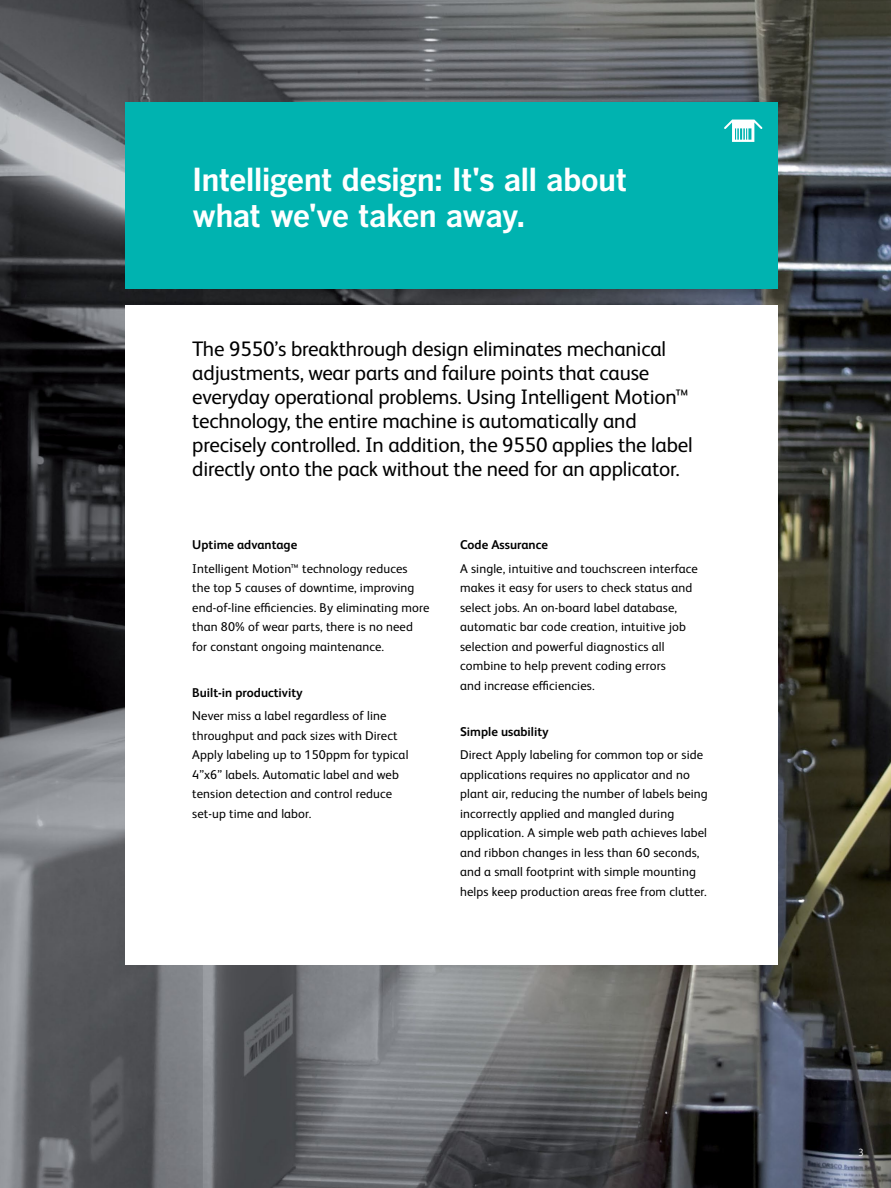
<style>
.page{position:relative;width:891px;height:1188px;background:#fff}
.page>*{position:absolute;margin:0;border:0;box-sizing:border-box;transform-origin:0 0}
.t1{font:700 31.5px/36px "Benton Gothic";letter-spacing:-.03em;color:#fff}
.t2{font:21px/24px "FS Albert Pro";letter-spacing:-.01em;color:#000}
.t3{font:12.75px/19.5px "FS Albert Pro";letter-spacing:.01em;color:#000}
.t4{font:700 12.75px "FS Albert Pro";color:#000}
.t5{font:300 10.5px "FS Albert Pro";color:#fff}
</style>
<div class="page">
<img style="left:0;top:0;width:891px;height:1188px">
<div style="left:125px;top:306px;width:653px;height:659px;background:#fff"></div>
<div style="left:125px;top:102px;width:653px;height:186px;background:#00b3b0"></div>
<svg style="left:724px;top:120px;width:38px;height:22px"></svg>
<h1 class="t1" style="left:192px;top:162px;width:437px">Intelligent design: It's all about what we've taken away.</h1>
<p class="t2" style="left:192px;top:335px;width:502px">The 9550’s breakthrough design eliminates mechanical adjustments, wear parts and failure points that cause everyday operational problems. Using Intelligent Motion™ technology, the entire machine is automatically and precisely controlled. In addition, the 9550 applies the label directly onto the pack without the need for an applicator.</p>
<p class="t4" style="left:192px;top:535px;width:107px">Uptime advantage</p>
<p class="t3" style="left:192px;top:558px;width:239px">Intelligent Motion™ technology reduces<br>the top 5 causes of downtime, improving end-of-line efficiencies. By eliminating more than 80% of wear parts, there is no need for constant ongoing maintenance.</p>
<p class="t4" style="left:192px;top:683px;width:112px">Built-in productivity</p>
<p class="t3" style="left:192px;top:705px;width:218px">Never miss a label regardless of line throughput and pack sizes with Direct Apply labeling up to 150ppm for typical 4”x6” labels. Automatic label and web tension detection and control reduce set-up time and labor.</p>
<p class="t4" style="left:460px;top:535px;width:89px">Code Assurance</p>
<p class="t3" style="left:460px;top:557px;width:239px">A single, intuitive and touchscreen interface makes it easy for users to check status and select jobs. An on-board label database, automatic bar code creation, intuitive job selection and powerful diagnostics all combine to help prevent coding errors<br>and increase efficiencies.</p>
<p class="t4" style="left:460px;top:722px;width:90px">Simple usability</p>
<p class="t3" style="left:460px;top:744px;width:249px">Direct Apply labeling for common top or side applications requires no applicator and no plant air, reducing the number of labels being incorrectly applied and mangled during application. A simple web path achieves label and ribbon changes in less than 60 seconds, and a small footprint with simple mounting helps keep production areas free from clutter.</p>
<p class="t5" style="left:858px;top:1145px;width:7px">3</p>
</div>
